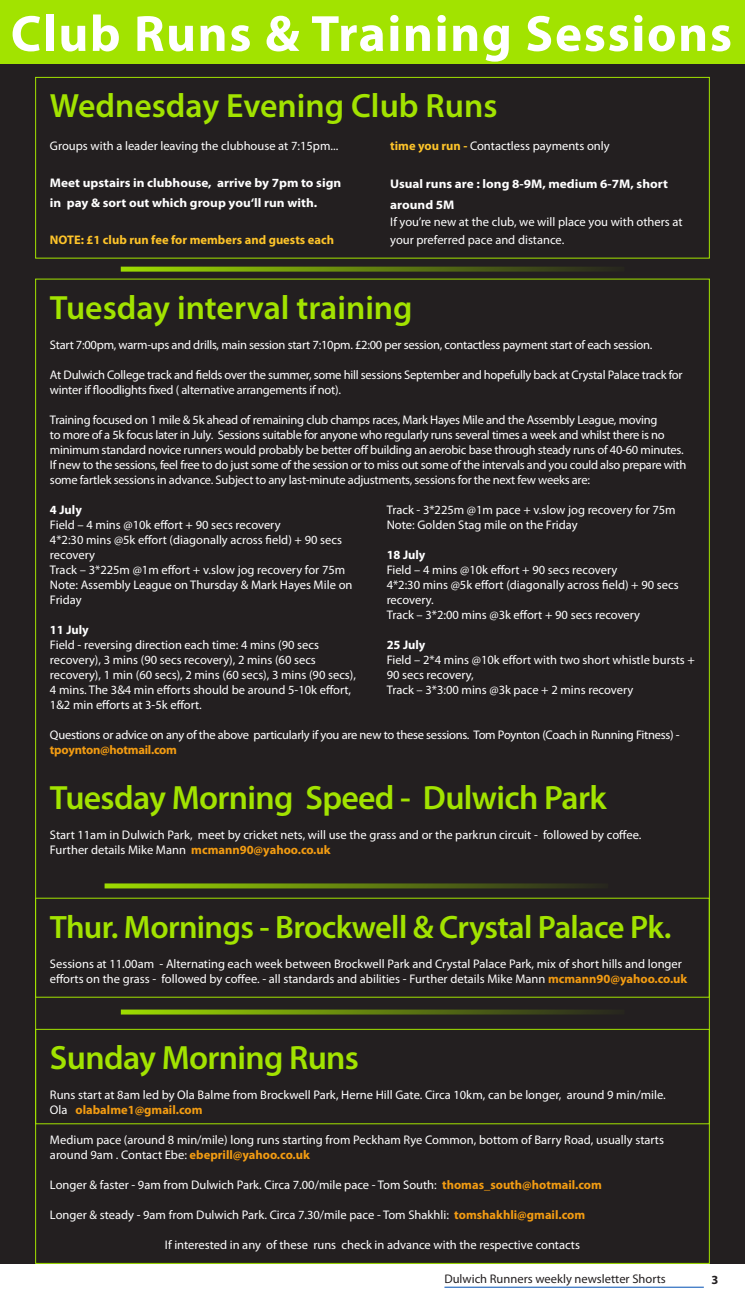
<style>
.page{position:relative;width:745px;height:1299px;background:#fff}
.page>*{position:absolute;margin:0;border:0;box-sizing:border-box;transform-origin:0 0}
.t1{font:700 51.25px "Myriad Pro";letter-spacing:.03em;color:#fff}
.t2{font:600 33.75px "Myriad Pro";letter-spacing:-.015em;color:#a2e300}
.t3{font:600 32.5px "Myriad Pro";letter-spacing:-.02em;color:#a2e300}
.t4{font:12.5px/15px "Myriad Pro";color:#fff}
.t5{font:12.5px/15px "Myriad Pro";letter-spacing:-.02em;color:#fff}
.t6{font:700 12.5px/20.1px "Myriad Pro";color:#fff;scale:1.06 1}
.t7{font:700 12.5px "Myriad Pro";color:#fec42a}
.t8{font:12.5px "Myriad Pro";color:#231f20}
.t9{font:700 12.5px "Myriad Pro";color:#fff}
.t10{font:700 12.5px "Myriad Pro";letter-spacing:-.02em;color:#f39c12}
.t11{font:700 12.5px "Myriad Pro";color:#231f20}
.s1{font-weight:700;color:#fec42a}
.s2{font-weight:700;color:#f39c12}
</style>
<div class="page">
<hr style="left:444px;top:1287px;width:259px;height:1px;background:#0050b4">
<div style="left:0;top:57px;width:744px;height:1206px;background:#231f20"></div>
<svg style="left:121px;top:267px;width:492px;height:5px;background:#5e7b10"></svg>
<div style="left:35px;top:77px;width:674px;height:181px;border:1px solid #a2e300"></div>
<div style="left:0;top:0;width:744px;height:63px;background:#a2e300"></div>
<svg style="left:121px;top:1009px;width:492px;height:5px;background:#5c7710"></svg>
<svg style="left:104px;top:883px;width:493px;height:5px;background:#5d7910"></svg>
<div style="left:35px;top:1029px;width:674px;height:234px;border:1px solid #a2e300"></div>
<div style="left:35px;top:898px;width:674px;height:99px;border:1px solid #a2e300"></div>
<h1 class="t1" style="left:11px;top:0;width:722px">Club Runs &amp; Training Sessions</h1>
<h2 class="t2" style="left:50px;top:84px;width:449px">Wednesday Evening Club Runs</h2>
<p class="t4" style="left:50px;top:138px;width:289px">Groups with a leader leaving the clubhouse at 7:15pm...</p>
<p class="t6" style="left:50px;top:172px;width:276px">Meet upstairs in clubhouse, arrive by 7pm to sign in pay &amp; sort out which group you‘ll run with.</p>
<p class="t7" style="left:50px;top:231px;width:285px">NOTE: £1 club run fee for members and guests each</p>
<p class="t4" style="left:390px;top:138px;width:221px"><span class="s1">time you run -</span> Contactless payments only</p>
<p class="t6" style="left:390px;top:173px;width:263px;line-height:20.9px">Usual runs are : long 8-9M, medium 6-7M, short around 5M</p>
<p class="t4" style="left:390px;top:213px;width:294px;line-height:17.2px">If you’re new at the club, we will place you with others at your preferred pace and distance.</p>
<h2 class="t2" style="left:50px;top:286px;width:364px">Tuesday interval training</h2>
<p class="t5" style="left:50px;top:337px;width:603px">Start 7:00pm, warm-ups and drills, main session start 7:10pm. £2:00 per session, contactless payment start of each session.</p>
<p class="t5" style="left:50px;top:367px;width:633px">At Dulwich College track and fields over the summer, some hill sessions September and hopefully back at Crystal Palace track for winter if floodlights fixed ( alternative arrangements if not).</p>
<p class="t5" style="left:50px;top:412px;width:637px">Training focused on 1 mile &amp; 5k ahead of remaining club champs races, Mark Hayes Mile and the Assembly League, moving<br>to more of a 5k focus later in July. Sessions suitable for anyone who regularly runs several times a week and whilst there is no minimum standard novice runners would probably be better off building an aerobic base through steady runs of 40-60 minutes.<br>If new to the sessions, feel free to do just some of the session or to miss out some of the intervals and you could also prepare with some fartlek sessions in advance. Subject to any last-minute adjustments, sessions for the next few weeks are:</p>
<p class="t9" style="left:50px;top:501px;width:33px">4 July</p>
<p class="t4" style="left:50px;top:517px;width:304px">Field – 4 mins @10k effort + 90 secs recovery<br>4*2:30 mins @5k effort (diagonally across field) + 90 secs recovery<br>Track – 3*225m @1m effort + v.slow jog recovery for 75m Note: Assembly League on Thursday &amp; Mark Hayes Mile on Friday</p>
<p class="t9" style="left:50px;top:621px;width:40px">11 July</p>
<p class="t4" style="left:50px;top:637px;width:307px">Field - reversing direction each time: 4 mins (90 secs recovery), 3 mins (90 secs recovery), 2 mins (60 secs recovery), 1 min (60 secs), 2 mins (60 secs), 3 mins (90 secs), 4 mins. The 3&amp;4 min efforts should be around 5-10k effort, 1&amp;2 min efforts at 3-5k effort.</p>
<p class="t4" style="left:386px;top:502px;width:290px">Track - 3*225m @1m pace + v.slow jog recovery for 75m<br>Note: Golden Stag mile on the Friday</p>
<p class="t9" style="left:386px;top:546px;width:40px">18 July</p>
<p class="t4" style="left:386px;top:562px;width:293px">Field – 4 mins @10k effort + 90 secs recovery<br>4*2:30 mins @5k effort (diagonally across field) + 90 secs recovery.<br>Track – 3*2:00 mins @3k effort + 90 secs recovery</p>
<p class="t9" style="left:386px;top:636px;width:40px">25 July</p>
<p class="t4" style="left:386px;top:652px;width:309px">Field – 2*4 mins @10k effort with two short whistle bursts +<br>90 secs recovery,<br>Track – 3*3:00 mins @3k pace + 2 mins recovery</p>
<p class="t5" style="left:50px;top:727px;width:631px">Questions or advice on any of the above particularly if you are new to these sessions. Tom Poynton (Coach in Running Fitness) -</p>
<p class="t10" style="left:50px;top:741px;width:128px">tpoynton@hotmail.com</p>
<h2 class="t2" style="left:50px;top:776px;width:557px">Tuesday Morning Speed - Dulwich Park</h2>
<p class="t4" style="left:50px;top:827px;width:592px">Start 11am in Dulwich Park, meet by cricket nets, will use the grass and or the parkrun circuit - followed by coffee.<br>Further details Mike Mann <span class="s2">mcmann90@yahoo.co.uk</span></p>
<h3 class="t3" style="left:50px;top:906px;width:622px">Thur. Mornings - Brockwell &amp; Crystal Palace Pk.</h3>
<p class="t4" style="left:50px;top:956px;width:638px">Sessions at 11.00am - Alternating each week between Brockwell Park and Crystal Palace Park, mix of short hills and longer efforts on the grass - followed by coffee. - all standards and abilities - Further details Mike Mann <span class="s2">mcmann90@yahoo.co.uk</span></p>
<h2 class="t2" style="left:50px;top:1036px;width:310px">Sunday Morning Runs</h2>
<p class="t4" style="left:50px;top:1087px;width:617px">Runs start at 8am led by Ola Balme from Brockwell Park, Herne Hill Gate. Circa 10km, can be longer, around 9 min/mile.<br>Ola <span class="s2">olabalme1@gmail.com</span></p>
<p class="t4" style="left:50px;top:1132px;width:615px">Medium pace (around 8 min/mile) long runs starting from Peckham Rye Common, bottom of Barry Road, usually starts around 9am . Contact Ebe: <span class="s2">ebeprill@yahoo.co.uk</span></p>
<p class="t4" style="left:50px;top:1177px;width:553px">Longer &amp; faster - 9am from Dulwich Park. Circa 7.00/mile pace - Tom South: <span class="s2">thomas_south@hotmail.com</span></p>
<p class="t4" style="left:50px;top:1207px;width:536px">Longer &amp; steady - 9am from Dulwich Park. Circa 7.30/mile pace - Tom Shakhli: <span class="s2">tomshakhli@gmail.com</span></p>
<p class="t4" style="left:165px;top:1237px;width:416px">If interested in any of these runs check in advance with the respective contacts</p>
<p class="t8" style="left:444px;top:1271px;width:223px">Dulwich Runners weekly newsletter Shorts</p>
<p class="t11" style="left:711px;top:1272px;width:8px">3</p>
</div>
